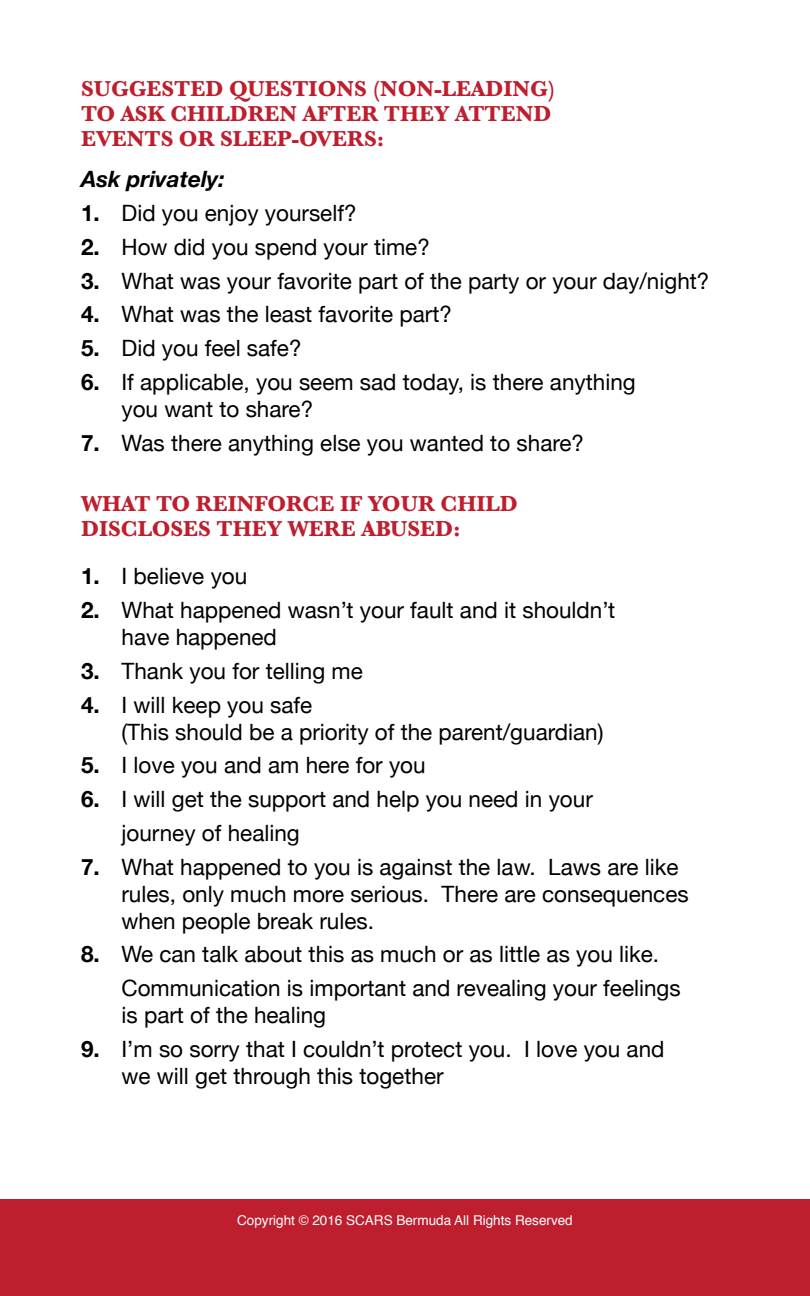
<style>
.page{position:relative;width:810px;height:1296px;background:#fff}
.page>*{position:absolute;margin:0;border:0;box-sizing:border-box;transform-origin:0 0}
.t1{font:22.5px/27px "Helvetica Neue";color:#000}
.t2{font:700 22.5px/24.8px "Baskerville";color:#be1e2d}
.t3{font:italic 700 22.5px "Helvetica Neue";color:#000}
.t4{font:13.5px "Helvetica";color:#fff}
.s1{font-weight:700}
</style>
<div class="page">
<div style="left:0;top:1199px;width:810px;height:97px;background:#be1e2d"></div>
<p class="t2" style="left:81px;top:77px;width:476px">SUGGESTED QUESTIONS (NON-LEADING)<br>TO ASK CHILDREN AFTER THEY ATTEND<br>EVENTS OR SLEEP-OVERS:</p>
<p class="t3" style="left:81px;top:161px;width:145px">Ask privately:</p>
<p class="t1" style="left:81px;top:198px;width:277px"><span class="s1">1.</span> Did you enjoy yourself?</p>
<p class="t1" style="left:81px;top:232px;width:350px"><span class="s1">2.</span> How did you spend your time?</p>
<p class="t1" style="left:81px;top:265px;width:630px"><span class="s1">3.</span> What was your favorite part of the party or your day/night?</p>
<p class="t1" style="left:81px;top:299px;width:372px"><span class="s1">4.</span> What was the least favorite part?</p>
<p class="t1" style="left:81px;top:333px;width:222px"><span class="s1">5.</span> Did you feel safe?</p>
<p class="t1" style="left:122px;top:367px;width:516px;text-indent:-40px"><span class="s1">6.</span> If applicable, you seem sad today, is there anything you want to share?</p>
<p class="t1" style="left:81px;top:427px;width:505px"><span class="s1">7.</span> Was there anything else you wanted to share?</p>
<p class="t2" style="left:81px;top:492px;width:438px">WHAT TO REINFORCE IF YOUR CHILD<br>DISCLOSES THEY WERE ABUSED:</p>
<p class="t1" style="left:81px;top:561px;width:168px"><span class="s1">1.</span> I believe you</p>
<p class="t1" style="left:122px;top:595px;width:495px;text-indent:-40px"><span class="s1">2.</span> What happened wasn’t your fault and it shouldn’t have happened</p>
<p class="t1" style="left:81px;top:656px;width:283px"><span class="s1">3.</span> Thank you for telling me</p>
<p class="t1" style="left:122px;top:689px;width:484px;text-indent:-40px"><span class="s1">4.</span> I will keep you safe<br>(This should be a priority of the parent/guardian)</p>
<p class="t1" style="left:81px;top:750px;width:346px"><span class="s1">5.</span> I love you and am here for you</p>
<p class="t1" style="left:122px;top:781px;width:473px;line-height:33.8px;text-indent:-40px"><span class="s1">6.</span> I will get the support and help you need in your journey of healing</p>
<p class="t1" style="left:122px;top:851px;width:569px;text-indent:-40px"><span class="s1">7.</span> What happened to you is against the law. Laws are like rules, only much more serious. There are consequences when people break rules.</p>
<p class="t1" style="left:122px;top:936px;width:561px;line-height:33.8px;text-indent:-40px"><span class="s1">8.</span> We can talk about this as much or as little as you like.<br>Communication is important and revealing your feelings</p>
<p class="t1" style="left:122px;top:1000px;width:206px">is part of the healing</p>
<p class="t1" style="left:122px;top:1034px;width:545px;text-indent:-40px"><span class="s1">9.</span> I’m so sorry that I couldn’t protect you. I love you and we will get through this together</p>
<p class="t4" style="left:237px;top:1210px;width:337px">Copyright © 2016 SCARS Bermuda All Rights Reserved</p>
</div>
